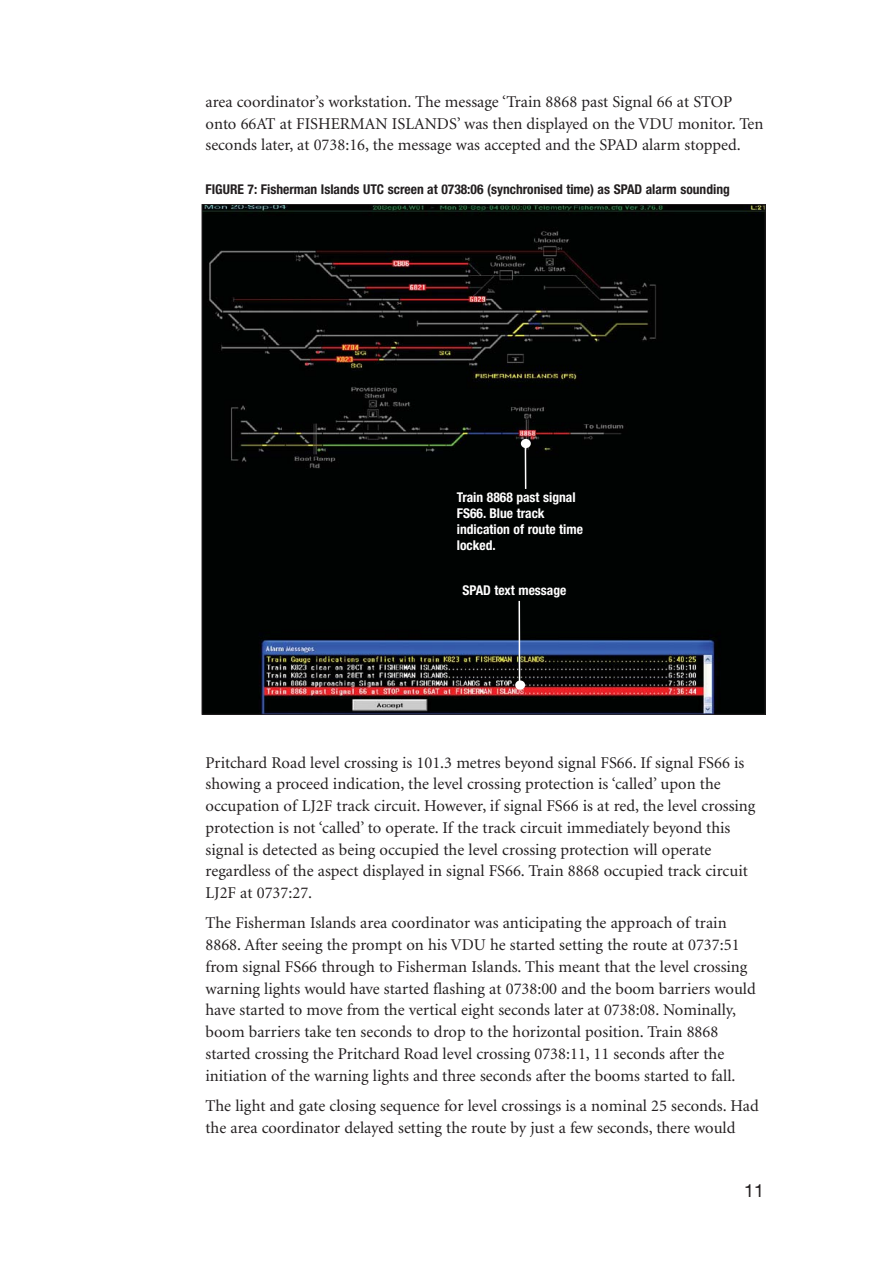
<style>
.page{position:relative;width:893px;height:1263px;background:#fff}
.page>*{position:absolute;margin:0;border:0;box-sizing:border-box;transform-origin:0 0}
.t1{font:18px "Helvetica Neue LT";color:#231f20}
.t2{font:16.5px/21.8px "Minion";color:#231f20}
.t3{font:700 condensed 13.5px "Helvetica Neue LT";color:#231f20}
.t4{font:700 condensed 13.5px/16.2px "Helvetica Neue LT";color:#fff}
</style>
<div class="page">
<img style="left:204px;top:206px;width:559px;height:507px">
<hr style="left:524px;top:443px;width:2px;height:46px;background:#fff">
<div style="left:521px;top:439px;width:10px;height:9px;background:#fff;border-radius:50%"></div>
<hr style="left:518px;top:601px;width:2px;height:87px;background:#fff">
<div style="left:515px;top:680px;width:10px;height:10px;background:#fff;border-radius:50%"></div>
<p class="t2" style="left:205px;top:92px;width:559px">area coordinator’s workstation. The message ‘Train 8868 past Signal 66 at STOP onto 66AT at FISHERMAN ISLANDS’ was then displayed on the VDU monitor. Ten seconds later, at 0738:16, the message was accepted and the SPAD alarm stopped.</p>
<p class="t3" style="left:205px;top:184px;width:526px">FIGURE 7: Fisherman Islands UTC screen at 0738:06 (synchronised time) as SPAD alarm sounding</p>
<p class="t4" style="left:457px;top:490px;width:128px">Train 8868 past signal<br>FS66. Blue track indication of route time locked.</p>
<p class="t4" style="left:462px;top:584px;width:105px">SPAD text message</p>
<p class="t2" style="left:205px;top:753px;width:551px">Pritchard Road level crossing is 101.3 metres beyond signal FS66. If signal FS66 is showing a proceed indication, the level crossing protection is ‘called’ upon the occupation of LJ2F track circuit. However, if signal FS66 is at red, the level crossing protection is not ‘called’ to operate. If the track circuit immediately beyond this signal is detected as being occupied the level crossing protection will operate regardless of the aspect displayed in signal FS66. Train 8868 occupied track circuit LJ2F at 0737:27.</p>
<p class="t2" style="left:205px;top:914px;width:551px">The Fisherman Islands area coordinator was anticipating the approach of train 8868. After seeing the prompt on his VDU he started setting the route at 0737:51 from signal FS66 through to Fisherman Islands. This meant that the level crossing warning lights would have started flashing at 0738:00 and the boom barriers would have started to move from the vertical eight seconds later at 0738:08. Nominally, boom barriers take ten seconds to drop to the horizontal position. Train 8868 started crossing the Pritchard Road level crossing 0738:11, 11 seconds after the initiation of the warning lights and three seconds after the booms started to fall.</p>
<p class="t2" style="left:205px;top:1096px;width:555px">The light and gate closing sequence for level crossings is a nominal 25 seconds. Had the area coordinator delayed setting the route by just a few seconds, there would</p>
<p class="t1" style="left:744px;top:1184px;width:22px">11</p>
</div>
